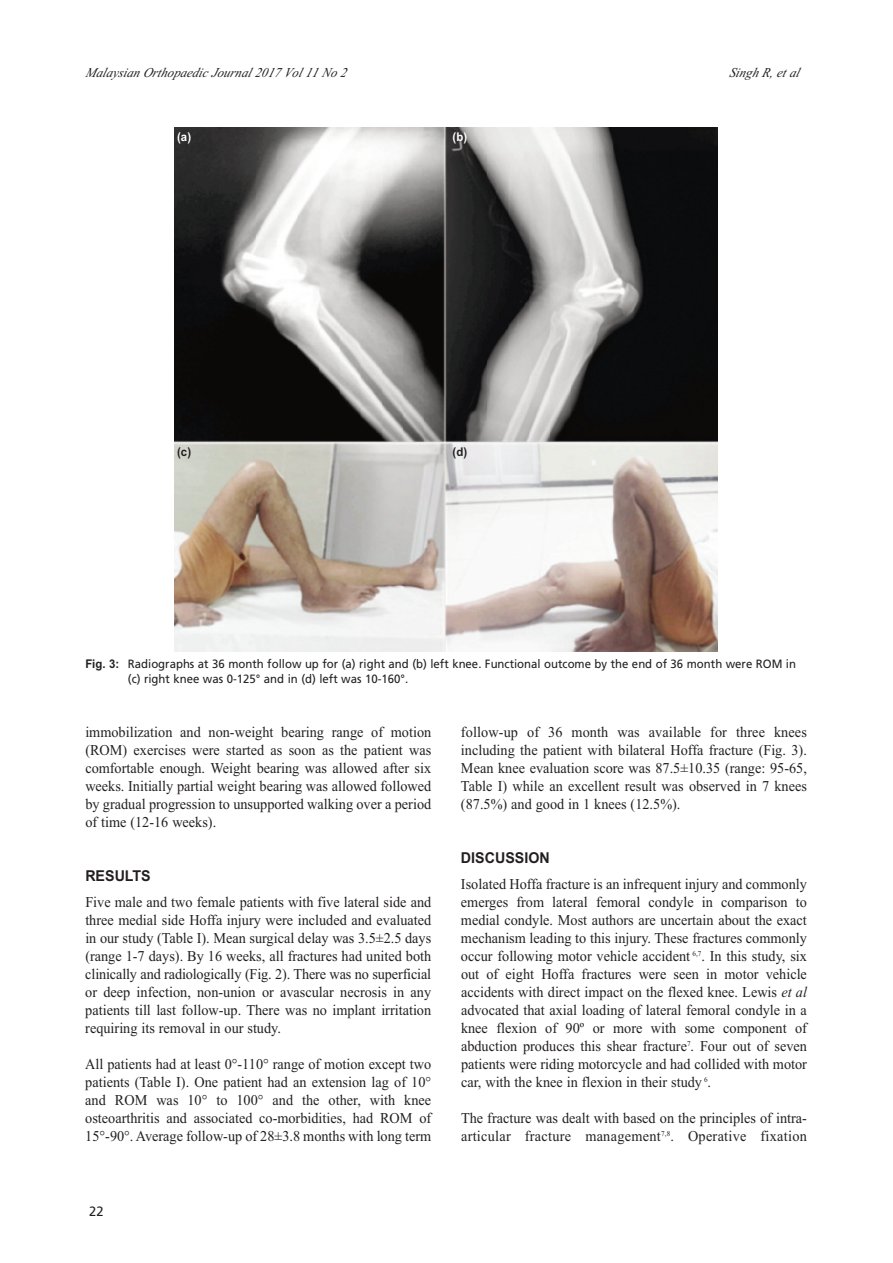
<style>
.page{position:relative;width:893px;height:1263px;background:#fff}
.page>*{position:absolute;margin:0;border:0;box-sizing:border-box;transform-origin:0 0}
.t1{font:15px/18px "Times New Roman";color:#231f20;text-align:justify;scale:.95 1}
.t2{font:700 15px "Arial";color:#231f20;scale:.95 1}
.t3{font:italic 13.5px "Times New Roman";color:#231f20;scale:.95 1}
.t4{font:13.5px "Frutiger LT Std";color:#231f20;scale:.95 1}
.t5{font:12px/14.4px "Frutiger LT Std";color:#231f20;scale:.95 1}
.t6{font:700 12px "Arial";color:#fff;scale:.95 1}
.t7{font:700 12px "Arial";color:#231f20;scale:.95 1}
.s1{font-family:"Arial";font-weight:700}
.s2{font-style:italic}
</style>
<div class="page">
<img style="left:174px;top:127px;width:543px;height:524px">
<p class="t3" style="left:85px;top:65px;width:280px">Malaysian Orthopaedic Journal 2017 Vol 11 No 2</p>
<p class="t3" style="left:729px;top:65px;width:79px">Singh R, et al</p>
<p class="t6" style="left:177px;top:130px;width:16px">(a)</p>
<p class="t7" style="left:177px;top:445px;width:16px">(c)</p>
<p class="t6" style="left:452px;top:130px;width:17px">(b)</p>
<p class="t7" style="left:452px;top:445px;width:17px">(d)</p>
<p class="t5" style="left:128px;top:658px;width:704px;text-indent:-43px"><span class="s1">Fig. 3:</span> Radiographs at 36 month follow up for (a) right and (b) left knee. Functional outcome by the end of 36 month were ROM in (c) right knee was 0-125° and in (d) left was 10-160°.</p>
<p class="t1" style="left:85px;top:722px;width:365px">immobilization and non-weight bearing range of motion (ROM) exercises were started as soon as the patient was comfortable enough. Weight bearing was allowed after six weeks. Initially partial weight bearing was allowed followed by gradual progression to unsupported walking over a period of time (12-16 weeks).</p>
<p class="t2" style="left:85px;top:867px;width:70px">RESULTS</p>
<p class="t1" style="left:85px;top:893px;width:365px">Five male and two female patients with five lateral side and three medial side Hoffa injury were included and evaluated in our study (Table I). Mean surgical delay was 3.5±2.5 days (range 1-7 days). By 16 weeks, all fractures had united both clinically and radiologically (Fig. 2). There was no superficial or deep infection, non-union or avascular necrosis in any patients till last follow-up. There was no implant irritation requiring its removal in our study.</p>
<p class="t1" style="left:85px;top:1055px;width:365px">All patients had at least 0°-110° range of motion except two patients (Table I). One patient had an extension lag of 10° and ROM was 10° to 100° and the other, with knee osteoarthritis and associated co-morbidities, had ROM of 15°-90°. Average follow-up of 28±3.8 months with long term</p>
<p class="t4" style="left:89px;top:1206px;width:17px">22</p>
<p class="t1" style="left:461px;top:722px;width:365px">follow-up of 36 month was available for three knees including the patient with bilateral Hoffa fracture (Fig. 3).<br>Mean knee evaluation score was 87.5±10.35 (range: 95-65, Table I) while an excellent result was observed in 7 knees (87.5%) and good in 1 knees (12.5%).</p>
<p class="t2" style="left:461px;top:849px;width:95px">DISCUSSION</p>
<p class="t1" style="left:461px;top:875px;width:365px">Isolated Hoffa fracture is an infrequent injury and commonly emerges from lateral femoral condyle in comparison to medial condyle. Most authors are uncertain about the exact mechanism leading to this injury. These fractures commonly occur following motor vehicle accident <sup>6,7</sup>. In this study, six out of eight Hoffa fractures were seen in motor vehicle accidents with direct impact on the flexed knee. Lewis <span class="s2">et al </span>advocated that axial loading of lateral femoral condyle in a knee flexion of 90º or more with some component of abduction produces this shear fracture<sup>7</sup>. Four out of seven patients were riding motorcycle and had collided with motor car, with the knee in flexion in their study <sup>6</sup>.</p>
<p class="t1" style="left:461px;top:1109px;width:365px">The fracture was dealt with based on the principles of intra&shy;articular fracture management<sup>7,8</sup>. Operative fixation</p>
</div>
